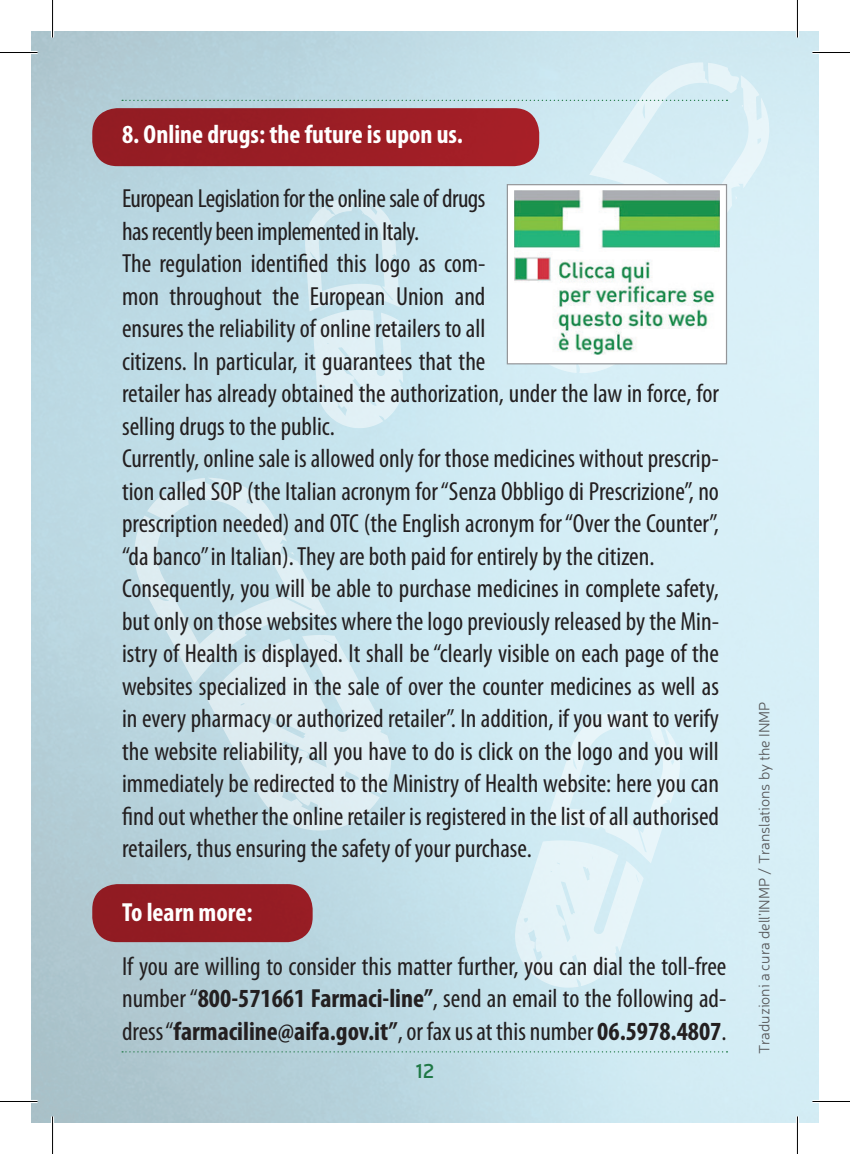
<style>
.page{position:relative;width:850px;height:1154px;background:#fff}
.page>*{position:absolute;margin:0;border:0;box-sizing:border-box;transform-origin:0 0}
.t1{font:condensed 26.25px/32.5px "Myriad Pro";color:#231f20}
.t2{font:700 condensed 26.25px "Myriad Pro";color:#fff}
.t3{font:600 20px "Neris";color:#1f7845}
.t4{font:300 15px "Neris";color:#57585a}
.s1{font-weight:700}
</style>
<div class="page">
<img style="left:31px;top:31px;width:787px;height:1092px">
<svg style="left:134px;top:478px;width:193px;height:205px;background:#cae3eb"></svg>
<svg style="left:147px;top:489px;width:41px;height:32px"></svg>
<svg style="left:290px;top:552px;width:4px;height:3px"></svg>
<svg style="left:207px;top:635px;width:184px;height:196px;background:#d3e7ee"></svg>
<svg style="left:514px;top:710px;width:165px;height:278px;background:#d9eff5"></svg>
<svg style="left:122px;top:1051px;width:605px;height:1px"></svg>
<svg style="left:122px;top:62px;width:647px;height:366px;background:#cae4ec"></svg>
<div style="left:92px;top:108px;width:447px;height:58px;background:#9b1d25;border-radius:25px"></div>
<div style="left:92px;top:884px;width:220px;height:58px;background:#931c23;border-radius:25px"></div>
<div style="left:507px;top:185px;width:219px;height:179px;background:#fff"></div>
<img style="left:514px;top:190px;width:205px;height:164px">
<div style="left:506px;top:184px;width:220px;height:180px;border:1px solid #939598"></div>
<hr style="left:0;top:51px;width:38px;height:3px;background:#fff">
<hr style="left:812px;top:51px;width:37px;height:3px;background:#fff">
<hr style="left:0;top:1100px;width:38px;height:3px;background:#fff">
<hr style="left:812px;top:1100px;width:37px;height:3px;background:#fff">
<hr style="left:51px;top:0;width:3px;height:38px;background:#fff">
<hr style="left:51px;top:1116px;width:3px;height:38px;background:#fff">
<hr style="left:795px;top:0;width:3px;height:38px;background:#fff">
<hr style="left:795px;top:1116px;width:3px;height:38px;background:#fff">
<hr style="left:0;top:52px;width:38px;height:1px;background:#000">
<hr style="left:812px;top:52px;width:37px;height:1px;background:#000">
<hr style="left:0;top:1101px;width:38px;height:1px;background:#000">
<hr style="left:812px;top:1101px;width:37px;height:1px;background:#000">
<hr style="left:52px;top:0;width:1px;height:38px;background:#000">
<hr style="left:52px;top:1116px;width:1px;height:38px;background:#000">
<hr style="left:796px;top:0;width:1px;height:38px;background:#000">
<hr style="left:796px;top:1116px;width:1px;height:38px;background:#000">
<p class="t2" style="left:122px;top:120px;width:342px">8. Online drugs: the future is upon us.</p>
<p class="t1" style="left:122px;top:183px;width:598px">European Legislation for the online sale of drugs<br>has recently been implemented in Italy.<br>The regulation identified this logo as com-<br>mon throughout the European Union and<br>ensures the reliability of online retailers to all<br>citizens. In particular, it guarantees that the<br>retailer has already obtained the authorization, under the law in force, for selling drugs to the public.<br>Currently, online sale is allowed only for those medicines without prescrip&shy;tion called SOP (the Italian acronym for “Senza Obbligo di Prescrizione”, no prescription needed) and OTC (the English acronym for “Over the Counter”, “da banco” in Italian). They are both paid for entirely by the citizen.<br>Consequently, you will be able to purchase medicines in complete safety, but only on those websites where the logo previously released by the Min&shy;istry of Health is displayed. It shall be “clearly visible on each page of the websites specialized in the sale of over the counter medicines as well as in every pharmacy or authorized retailer”. In addition, if you want to verify the website reliability, all you have to do is click on the logo and you will immediately be redirected to the Ministry of Health website: here you can find out whether the online retailer is registered in the list of all authorised retailers, thus ensuring the safety of your purchase.</p>
<p class="t2" style="left:122px;top:898px;width:132px">To learn more:</p>
<p class="t1" style="left:122px;top:950px;width:605px;text-align:justify">If you are willing to consider this matter further, you can dial the toll-free number “<span class="s1">800-571661 Farmaci-line”</span>, send an email to the following ad&shy;dress “<span class="s1">farmaciline@aifa.gov.it”</span>, or fax us at this number <span class="s1">06.5978.4807</span>.</p>
<p class="t3" style="left:415px;top:1057px;width:20px">12</p>
<p class="t4" style="left:754px;top:1054px;width:354px;rotate:-90deg">Traduzioni a cura dell’INMP / Translations by the INMP</p>
</div>
